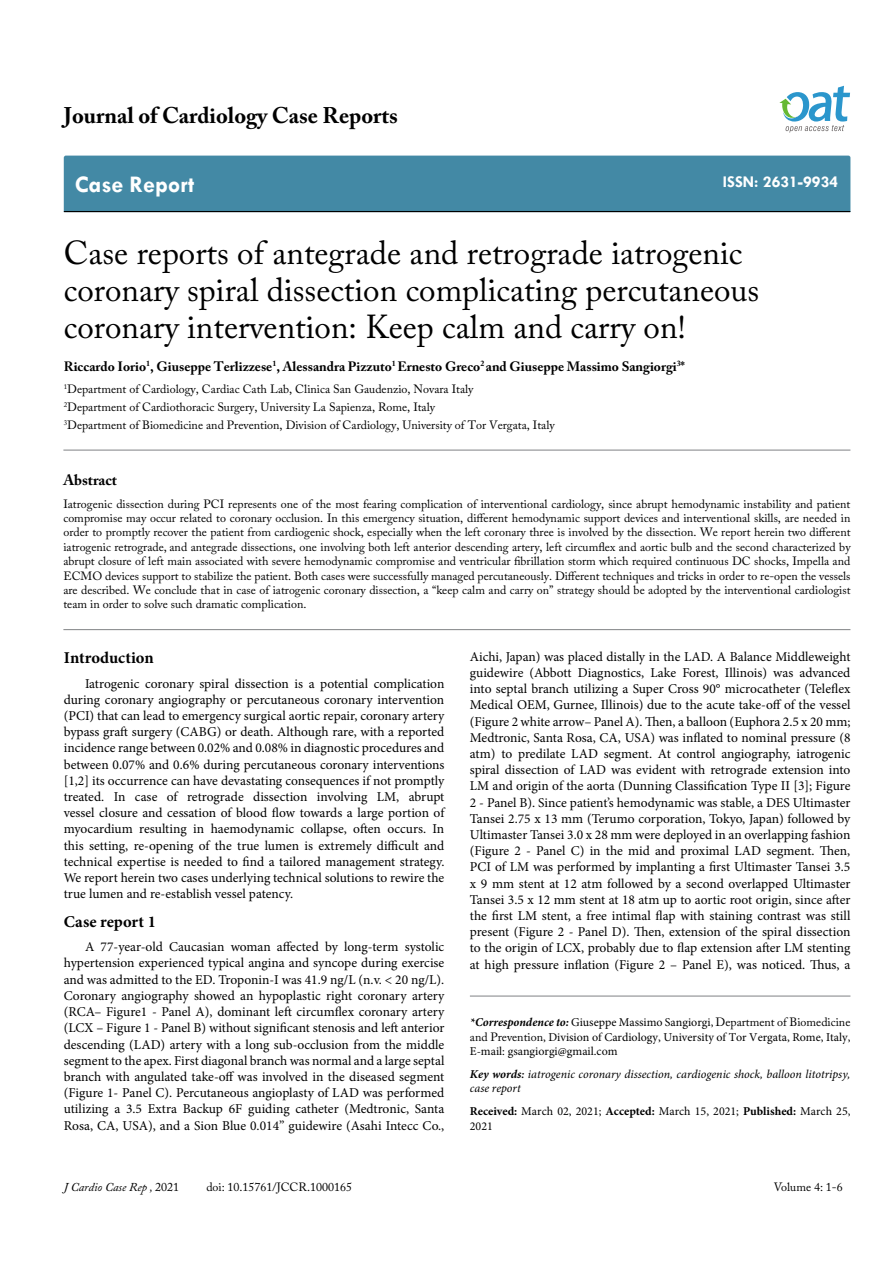
<style>
.page{position:relative;width:893px;height:1263px;background:#fff}
.page>*{position:absolute;margin:0;border:0;box-sizing:border-box;transform-origin:0 0}
.t1{font:33px/37.5px "Adobe Caslon Pro";color:#000}
.t2{font:700 24px "Tw Cen";color:#fff}
.t3{font:700 22.5px "Adobe Caslon Pro";color:#000}
.t4{font:700 16.5px "Minion Pro";letter-spacing:.005em;color:#000}
.t5{font:700 16.5px "Tw Cen";color:#fff}
.t6{font:700 15px "Adobe Caslon Pro";color:#000}
.t7{font:13.5px/16.2px "Minion Pro";color:#000;text-align:justify}
.t8{font:700 13.5px "Adobe Caslon Pro";color:#000}
.t9{font:12px/14.4px "Adobe Caslon Pro";color:#000}
.t10{font:12px/14.4px "Minion Pro";color:#000;text-align:justify}
.t11{font:italic 12px/14.4px "Minion Pro";color:#000}
.t12{font:italic 12px "Adobe Caslon Pro";color:#000}
.s1{font-weight:700;font-style:italic}
.s2{font-family:"Adobe Caslon Pro"}
.s3{font-weight:700}
.s4{font-weight:600}
.s5{font-style:normal}
</style>
<div class="page">
<div style="left:64px;top:156px;width:786px;height:55px;background:#4389a5"></div>
<hr style="left:64px;top:211px;width:786px;height:1px;background:#000">
<svg style="left:779px;top:86px;width:71px;height:47px"></svg>
<hr style="left:63px;top:629px;width:787px;height:1px;background:#808285">
<hr style="left:63px;top:450px;width:787px;height:1px;background:#808285">
<hr style="left:470px;top:996px;width:380px;height:1px;background:#808285">
<h3 class="t3" style="left:64px;top:102px;width:335px">Journal of Cardiology Case Reports</h3>
<h2 class="t2" style="left:75px;top:170px;width:121px">Case Report</h2>
<p class="t5" style="left:723px;top:172px;width:117px">ISSN: 2631-9934</p>
<h1 class="t1" style="left:64px;top:233px;width:697px">Case reports of antegrade and retrograde iatrogenic coronary spiral dissection complicating percutaneous coronary intervention: Keep calm and carry on!</h1>
<p class="t8" style="left:64px;top:358px;width:623px">Riccardo Iorio<sup>1</sup>, Giuseppe Terlizzese<sup>1</sup>, Alessandra Pizzuto<sup>1</sup> Ernesto Greco<sup>2</sup> and Giuseppe Massimo Sangiorgi<sup>3</sup>*</p>
<p class="t9" style="left:64px;top:380px;width:492px;line-height:18px"><sup>1</sup>Department of Cardiology, Cardiac Cath Lab, Clinica San Gaudenzio, Novara Italy<br><sup>2</sup>Department of Cardiothoracic Surgery, University La Sapienza, Rome, Italy<br><sup>3</sup>Department of Biomedicine and Prevention, Division of Cardiology, University of Tor Vergata, Italy</p>
<p class="t6" style="left:63px;top:471px;width:55px">Abstract</p>
<p class="t9" style="left:63px;top:496px;width:789px;text-align:justify">Iatrogenic dissection during PCI represents one of the most fearing complication of interventional cardiology, since abrupt hemodynamic instability and patient compromise may occur related to coronary occlusion. In this emergency situation, different hemodynamic support devices and interventional skills, are needed in order to promptly recover the patient from cardiogenic shock, especially when the left coronary three is involved by the dissection. We report herein two different iatrogenic retrograde, and antegrade dissections, one involving both left anterior descending artery, left circumflex and aortic bulb and the second characterized by abrupt closure of left main associated with severe hemodynamic compromise and ventricular fibrillation storm which required continuous DC shocks, Impella and ECMO devices support to stabilize the patient. Both cases were successfully managed percutaneously. Different techniques and tricks in order to re-open the vessels are described. We conclude that in case of iatrogenic coronary dissection, a “keep calm and carry on” strategy should be adopted by the interventional cardiologist team in order to solve such dramatic complication.</p>
<p class="t4" style="left:64px;top:646px;width:91px">Introduction</p>
<p class="t7" style="left:64px;top:675px;width:382px;text-indent:21px">Iatrogenic coronary spiral dissection is a potential complication during coronary angiography or percutaneous coronary intervention (PCI) that can lead to emergency surgical aortic repair, coronary artery bypass graft surgery (CABG) or death. Although rare, with a reported incidence range between 0.02% and 0.08% in diagnostic procedures and between 0.07% and 0.6% during percutaneous coronary interventions [1,2] its occurrence can have devastating consequences if not promptly treated. In case of retrograde dissection involving LM, abrupt vessel closure and cessation of blood flow towards a large portion of myocardium resulting in haemodynamic collapse, often occurs. In this setting, re-opening of the true lumen is extremely difficult and technical expertise is needed to find a tailored management strategy.<br>We report herein two cases underlying technical solutions to rewire the true lumen and re-establish vessel patency.</p>
<p class="t4" style="left:64px;top:910px;width:94px">Case report 1</p>
<p class="t7" style="left:64px;top:939px;width:382px;text-indent:21px">A 77-year-old Caucasian woman affected by long-term systolic hypertension experienced typical angina and syncope during exercise and was admitted to the ED. Troponin-I was 41.9 ng/L (n.v. &lt; 20 ng/L).<br>Coronary angiography showed an hypoplastic right coronary artery (RCA– Figure1 - Panel A), dominant left circumflex coronary artery (LCX – Figure 1 - Panel B) without significant stenosis and left anterior descending (LAD) artery with a long sub-occlusion from the middle segment to the apex. First diagonal branch was normal and a large septal branch with angulated take-off was involved in the diseased segment (Figure 1- Panel C). Percutaneous angioplasty of LAD was performed utilizing a 3.5 Extra Backup 6F guiding catheter (Medtronic, Santa Rosa, CA, USA), and a Sion Blue 0.014” guidewire (Asahi Intecc Co.,</p>
<p class="t7" style="left:470px;top:648px;width:382px">Aichi, Japan) was placed distally in the LAD. A Balance Middleweight guidewire (Abbott Diagnostics, Lake Forest, Illinois) was advanced into septal branch utilizing a Super Cross 90° microcatheter (Teleflex Medical OEM, Gurnee, Illinois) due to the acute take-off of the vessel (Figure 2 white arrow– Panel A). Then, a balloon (Euphora 2.5 x 20 mm; Medtronic, Santa Rosa, CA, USA) was inflated to nominal pressure (8 atm) to predilate LAD segment. At control angiography, iatrogenic spiral dissection of LAD was evident with retrograde extension into LM and origin of the aorta (Dunning Classification Type II [3]; Figure 2 - Panel B). Since patient’s hemodynamic was stable, a DES Ultimaster Tansei 2.75 x 13 mm (Terumo corporation, Tokyo, Japan) followed by Ultimaster Tansei 3.0 x 28 mm were deployed in an overlapping fashion (Figure 2 - Panel C) in the mid and proximal LAD segment. Then, PCI of LM was performed by implanting a first Ultimaster Tansei 3.5 x 9 mm stent at 12 atm followed by a second overlapped Ultimaster Tansei 3.5 x 12 mm stent at 18 atm up to aortic root origin, since after the first LM stent, a free intimal flap with staining contrast was still present (Figure 2 - Panel D). Then, extension of the spiral dissection to the origin of LCX, probably due to flap extension after LM stenting at high pressure inflation (Figure 2 – Panel E), was noticed. Thus, a</p>
<p class="t10" style="left:470px;top:1015px;width:382px"><span class="s1">*Correspondence to:</span> Giuseppe Massimo Sangiorgi, <span class="s2">Department of Biomedicine and Prevention</span>, Division of Cardiology, University of Tor Vergata, Rome, Italy, E-mail: gsangiorgi@gmail.com</p>
<p class="t11" style="left:470px;top:1067px;width:382px"><span class="s3">Key words</span><span class="s4">:</span> iatrogenic coronary dissection, cardiogenic shock, balloon litotripsy, case report</p>
<p class="t10" style="left:470px;top:1104px;width:382px"><span class="s3">Received:</span> March 02, 2021; <span class="s3">Accepted:</span> March 15, 2021; <span class="s3">Published:</span> March 25,<br>2021</p>
<p class="t12" style="left:64px;top:1180px;width:117px">J Cardio Case Rep , <span class="s5">2021</span></p>
<p class="t9" style="left:206px;top:1180px;width:147px">doi: 10.15761/JCCR.1000165</p>
<p class="t9" style="left:774px;top:1180px;width:71px">Volume 4: 1-6</p>
</div>
